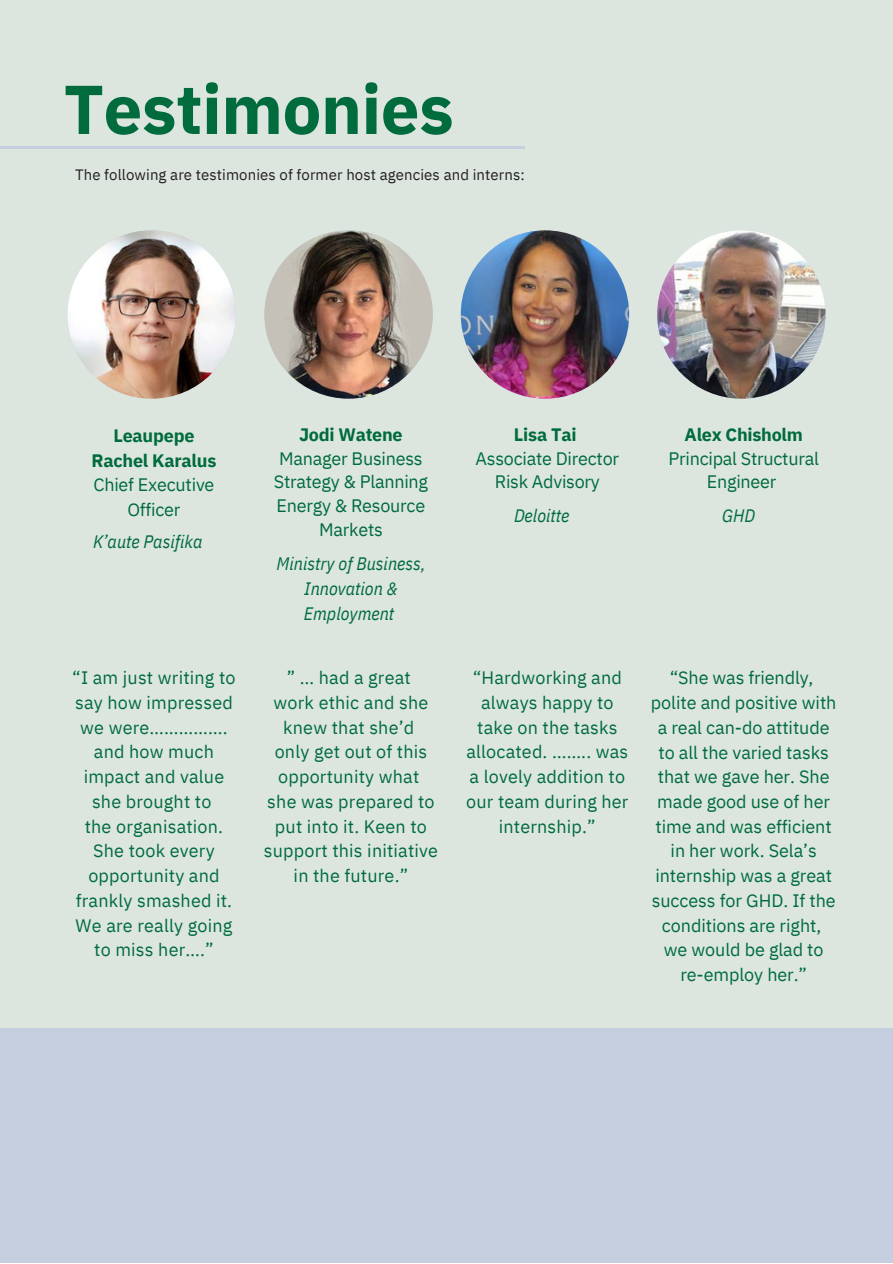
<style>
.page{position:relative;width:893px;height:1264px;background:#fff}
.page>*{position:absolute;margin:0;border:0;box-sizing:border-box;transform-origin:0 0}
.t1{font:700 69px "IBM Plex Sans";letter-spacing:-.005em;color:#006b3d}
.t2{font:18px/24.8px "IBM Plex Sans";letter-spacing:.01em;color:#006b3d;text-align:center}
.t3{font:18px/23.5px "IBM Plex Sans";letter-spacing:-.015em;color:#006b3d;text-align:center}
.t4{font:italic 18px/24.8px "IBM Plex Sans Cond";color:#006b3d;text-align:center}
.t5{font:700 18px/24.8px "IBM Plex Sans";letter-spacing:-.01em;color:#006b3d;text-align:center}
.t6{font:18px "IBM Plex Sans";letter-spacing:-.01em;color:#006b3d}
.t7{font:15px "IBM Plex Sans";letter-spacing:.005em;color:#231f20}
.s1{font-weight:400}
.s2{font-weight:700}
</style>
<div class="page">
<div style="left:0;top:0;width:892px;height:1262px;background:#dce6df"></div>
<hr style="left:0;top:146px;width:524px;height:3px;background:#c5cedf">
<div style="left:0;top:1028px;width:892px;height:234px;background:#c5cedf"></div>
<img style="left:264px;top:230px;width:169px;height:168px;border-radius:50%">
<img style="left:461px;top:230px;width:168px;height:168px;border-radius:50%">
<img style="left:657px;top:230px;width:168px;height:168px;border-radius:50%">
<img style="left:67px;top:230px;width:169px;height:168px;border-radius:50%">
<p class="t1" style="left:64px;top:63px;width:391px">Testimonies</p>
<p class="t7" style="left:75px;top:164px;width:451px">The following are testimonies of former host agencies and interns:</p>
<p class="t5" style="left:91px;top:423px;width:126px">Leaupepe<br>Rachel Karalus<br><span class="s1">Chief Executive<br>Officer</span></p>
<p class="t4" style="left:93px;top:528px;width:111px">K’aute Pasifika</p>
<p class="t2" style="left:72px;top:665px;width:165px">“I am just writing to say how impressed we were……………. and how much impact and value she brought to</p>
<p class="t2" style="left:76px;top:813px;width:158px">the organisation.<br>She took every opportunity and frankly smashed it.<br>We are really going to miss her….”</p>
<p class="t3" style="left:274px;top:422px;width:156px"><span class="s2">Jodi Watene<br></span>Manager Business<br>Strategy &amp; Planning<br>Energy &amp; Resource<br>Markets</p>
<p class="t4" style="left:276px;top:551px;width:150px">Ministry of Business,<br>Innovation &amp;<br>Employment</p>
<p class="t2" style="left:287px;top:665px;width:125px">” … had a great</p>
<p class="t2" style="left:273px;top:689px;width:156px">work ethic and she knew that she’d</p>
<p class="t2" style="left:275px;top:739px;width:154px;text-align:left">only get out of this opportunity what</p>
<p class="t2" style="left:264px;top:788px;width:176px">she was prepared to put into it. Keen to support this initiative in the future.”</p>
<p class="t5" style="left:514px;top:422px;width:64px">Lisa Tai</p>
<p class="t3" style="left:475px;top:446px;width:145px">Associate Director<br>Risk Advisory</p>
<p class="t3" style="left:668px;top:422px;width:152px"><span class="s2">Alex Chisholm<br></span>Principal Structural<br>Engineer</p>
<p class="t4" style="left:514px;top:503px;width:57px">Deloitte</p>
<p class="t4" style="left:722px;top:503px;width:34px">GHD</p>
<p class="t2" style="left:466px;top:665px;width:164px">“Hardworking and always happy to take on the tasks allocated. …….. was a lovely addition to our team during her internship.”</p>
<p class="t6" style="left:669px;top:666px;width:145px">“She was friendly,</p>
<p class="t2" style="left:650px;top:690px;width:187px">polite and positive with a real can-do attitude to all the varied tasks that we gave her. She made good use of her time and was efficient in her work. Sela’s internship was a great success for GHD. If the conditions are right,</p>
<p class="t2" style="left:663px;top:937px;width:161px">we would be glad to re-employ her.”</p>
</div>
